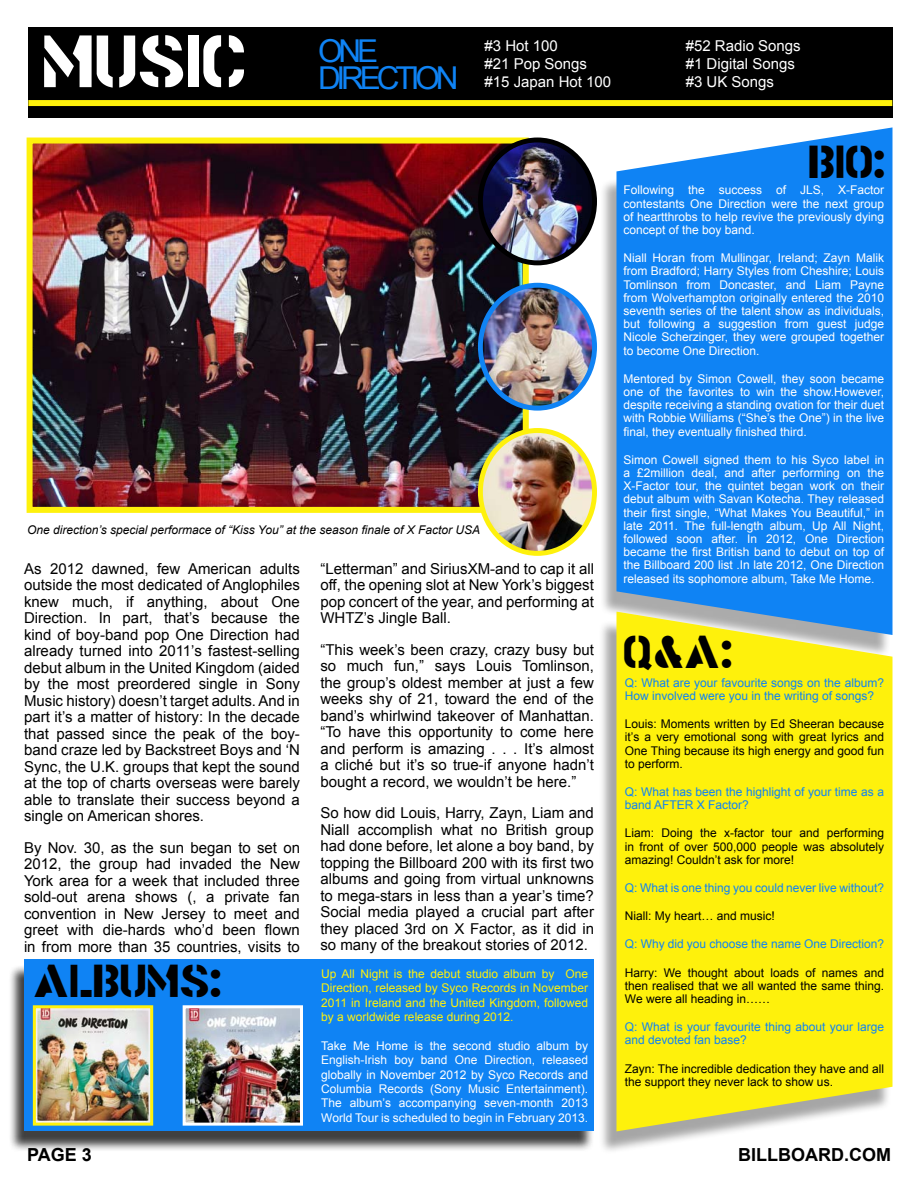
<style>
.page{position:relative;width:918px;height:1188px;background:#fff}
.page>*{position:absolute;margin:0;border:0;box-sizing:border-box;transform-origin:0 0}
.t1{font:72px "Stencil Gothic";color:#fff}
.t2{font:45px "Stencil Gothic";color:#000}
.t3{font:31.5px/27px "Arial";letter-spacing:-.13em;color:#0f83f4}
.t4{font:700 18px "Arial";color:#000}
.t5{font:15px/16.5px "Arial";color:#000;text-align:justify}
.t6{font:15px/18px "Arial";color:#fff}
.t7{font:12px/13.2px "Arial";color:#fff;text-align:justify}
.t8{font:12px/13.2px "Arial";color:#000;text-align:justify}
.t9{font:12px/13.2px "Arial";color:#0f83f4}
.t10{font:12px/14.4px "Arial";color:#fef10c;text-align:justify}
.t11{font:italic 12px "Arial";color:#000}
</style>
<div class="page">
<div style="left:28px;top:27px;width:864px;height:91px;background:#000"></div>
<div style="left:599px;top:135px;width:292px;height:523px;background:#000;opacity:.33"></div>
<div style="left:616px;top:127px;width:276px;height:485px;background:#0f83f4"></div>
<div style="left:599px;top:620px;width:292px;height:535px;background:#000;opacity:.35"></div>
<svg style="left:616px;top:612px;width:276px;height:519px;background:#f7ec1c"></svg>
<div style="left:28px;top:100px;width:864px;height:6px;background:#fef10c"></div>
<div style="left:8px;top:964px;width:587px;height:188px;background:#000;opacity:.75"></div>
<div style="left:24px;top:960px;width:570px;height:171px;background:#0f83f4"></div>
<img style="left:34px;top:145px;width:488px;height:361px">
<div style="left:27px;top:138px;width:502px;height:375px;border:6px solid #fef10c"></div>
<img style="left:480px;top:430px;width:115px;height:123px">
<div style="left:478px;top:428px;width:119px;height:128px;border:5px solid #fef10c;border-radius:50%"></div>
<img style="left:480px;top:285px;width:115px;height:123px">
<div style="left:478px;top:283px;width:119px;height:128px;border:5px solid #0f83f4;border-radius:50%"></div>
<img style="left:480px;top:140px;width:115px;height:123px">
<div style="left:478px;top:138px;width:119px;height:127px;border:5px solid #000;border-radius:50%"></div>
<img style="left:37px;top:1009px;width:112px;height:113px">
<div style="left:33px;top:1005px;width:120px;height:121px;border:3px solid #fef10c"></div>
<img style="left:187px;top:1009px;width:112px;height:113px">
<div style="left:183px;top:1005px;width:120px;height:121px;border:3px solid #fff"></div>
<h1 class="t1" style="left:42px;top:33px;width:206px">MUSIC</h1>
<h3 class="t3" style="left:318px;top:38px;width:142px">ONE<br>DIRECTION</h3>
<p class="t6" style="left:484px;top:37px;width:128px">#3 Hot 100<br>#21 Pop Songs #15 Japan Hot 100</p>
<p class="t6" style="left:686px;top:37px;width:117px">#52 Radio Songs #1 Digital Songs #3 UK Songs</p>
<p class="t11" style="left:27px;top:522px;width:455px">One direction’s special performace of “Kiss You” at the season finale of X Factor USA</p>
<p class="t5" style="left:24px;top:560px;width:278px">As 2012 dawned, few American adults outside the most dedicated of Anglophiles knew much, if anything, about One Direction. In part, that’s because the kind of boy-band pop One Direction had already turned into 2011’s fastest-selling debut album in the United Kingdom (aided by the most preordered single in Sony Music history) doesn’t target adults. And in part it’s a matter of history: In the decade that passed since the peak of the boy&shy;band craze led by Backstreet Boys and ‘N Sync, the U.K. groups that kept the sound at the top of charts overseas were barely able to translate their success beyond a single on American shores.</p>
<p class="t5" style="left:24px;top:839px;width:278px">By Nov. 30, as the sun began to set on 2012, the group had invaded the New York area for a week that included three sold-out arena shows (, a private fan convention in New Jersey to meet and greet with die-hards who’d been flown in from more than 35 countries, visits to</p>
<p class="t5" style="left:320px;top:560px;width:275px">“Letterman” and SiriusXM-and to cap it all off, the opening slot at New York’s biggest pop concert of the year, and performing at WHTZ’s Jingle Ball.</p>
<p class="t5" style="left:320px;top:641px;width:275px">“This week’s been crazy, crazy busy but so much fun,” says Louis Tomlinson, the group’s oldest member at just a few weeks shy of 21, toward the end of the band’s whirlwind takeover of Manhattan. “To have this opportunity to come here and perform is amazing . . . It’s almost a cliché but it’s so true-if anyone hadn’t bought a record, we wouldn’t be here.”</p>
<p class="t5" style="left:320px;top:805px;width:275px">So how did Louis, Harry, Zayn, Liam and Niall accomplish what no British group had done before, let alone a boy band, by topping the Billboard 200 with its first two albums and going from virtual unknowns to mega-stars in less than a year’s time?<br>Social media played a crucial part after they placed 3rd on X Factor, as it did in so many of the breakout stories of 2012.</p>
<h2 class="t2" style="left:33px;top:964px;width:189px">ALBUMS:</h2>
<p class="t10" style="left:321px;top:967px;width:268px">Up All Night is the debut studio album by One Direction, released by Syco Records in November 2011 in Ireland and the United Kingdom, followed by a worldwide release during 2012.</p>
<p class="t7" style="left:321px;top:1039px;width:268px;line-height:14.4px">Take Me Home is the second studio album by English-Irish boy band One Direction, released globally in November 2012 by Syco Records and Columbia Records (Sony Music Entertainment).<br>The album’s accompanying seven-month 2013<br>World Tour is scheduled to begin in February 2013.</p>
<h2 class="t2" style="left:808px;top:144px;width:78px">BIO:</h2>
<p class="t7" style="left:623px;top:184px;width:262px">Following the success of JLS, X-Factor contestants One Direction were the next group of heartthrobs to help revive the previously dying concept of the boy band.</p>
<p class="t7" style="left:623px;top:251px;width:262px">Niall Horan from Mullingar, Ireland; Zayn Malik from Bradford; Harry Styles from Cheshire; Louis Tomlinson from Doncaster, and Liam Payne from Wolverhampton originally entered the 2010 seventh series of the talent show as individuals, but following a suggestion from guest judge Nicole Scherzinger, they were grouped together to become One Direction.</p>
<p class="t7" style="left:623px;top:372px;width:262px">Mentored by Simon Cowell, they soon became one of the favorites to win the show.However, despite receiving a standing ovation for their duet with Robbie Williams (“She’s the One”) in the live final, they eventually finished third.</p>
<p class="t7" style="left:623px;top:453px;width:262px">Simon Cowell signed them to his Syco label in a £2million deal, and after performing on the X-Factor tour, the quintet began work on their debut album with Savan Kotecha. They released their first single, “What Makes You Beautiful,” in late 2011. The full-length album, Up All Night, followed soon after. In 2012, One Direction became the first British band to debut on top of the Billboard 200 list .In late 2012, One Direction released its sophomore album, Take Me Home.</p>
<h2 class="t2" style="left:623px;top:635px;width:110px">Q&amp;A:</h2>
<p class="t9" style="left:625px;top:676px;width:261px">Q: What are your favourite songs on the album?<br>How involved were you in the writing of songs?</p>
<p class="t8" style="left:625px;top:718px;width:261px">Louis: Moments written by Ed Sheeran because it’s a very emotional song with great lyrics and One Thing because its high energy and good fun to perform.</p>
<p class="t9" style="left:625px;top:785px;width:261px">Q: What has been the highlight of your time as a band AFTER X Factor?</p>
<p class="t8" style="left:625px;top:827px;width:261px">Liam: Doing the x-factor tour and performing in front of over 500,000 people was absolutely amazing! Couldn’t ask for more!</p>
<p class="t9" style="left:625px;top:881px;width:261px">Q: What is one thing you could never live without?</p>
<p class="t8" style="left:625px;top:910px;width:152px">Niall: My heart… and music!</p>
<p class="t9" style="left:625px;top:938px;width:261px">Q: Why did you choose the name One Direction?</p>
<p class="t8" style="left:625px;top:966px;width:261px">Harry: We thought about loads of names and then realised that we all wanted the same thing.<br>We were all heading in……</p>
<p class="t9" style="left:625px;top:1021px;width:261px">Q: What is your favourite thing about your large and devoted fan base?</p>
<p class="t8" style="left:625px;top:1062px;width:261px">Zayn: The incredible dedication they have and all the support they never lack to show us.</p>
<p class="t4" style="left:27px;top:1143px;width:66px">PAGE 3</p>
<p class="t4" style="left:738px;top:1143px;width:154px">BILLBOARD.COM</p>
</div>
